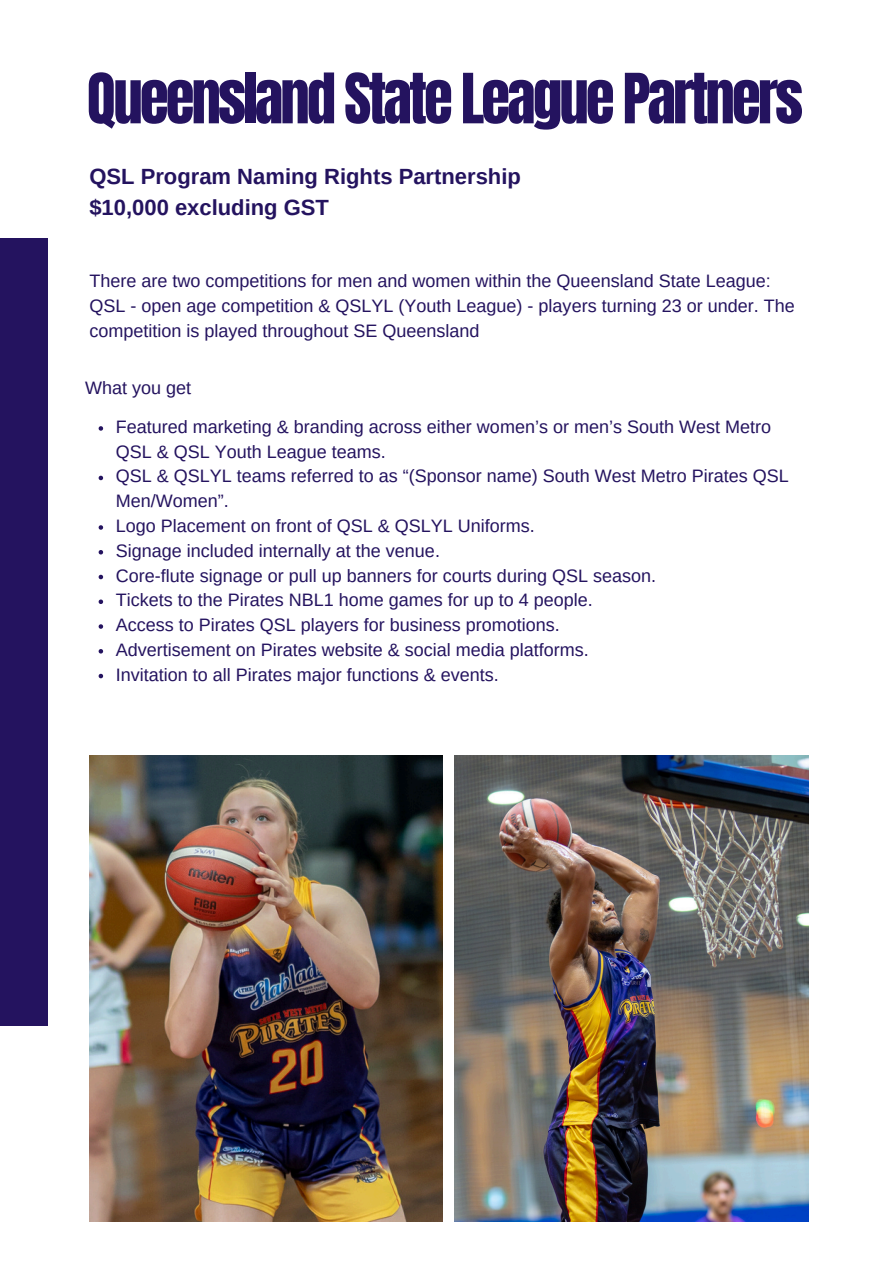
<style>
.page{position:relative;width:894px;height:1264px;background:#fff}
.page>*{position:absolute;margin:0;border:0;box-sizing:border-box;transform-origin:0 0}
.t1{font:58.8px "Anton";letter-spacing:-.05em;color:#24135f}
.t2{font:700 22.05px/30.2px "Arimo";color:#24135f}
.t3{font:18px/24.8px "Arimo";color:#24135f}
</style>
<div class="page">
<img style="left:89px;top:755px;width:354px;height:466px">
<img style="left:454px;top:755px;width:354px;height:466px">
<div style="left:0;top:238px;width:48px;height:787px;background:#24135f"></div>
<svg style="left:99px;top:426px;width:4px;height:4px"></svg>
<svg style="left:99px;top:475px;width:4px;height:5px"></svg>
<svg style="left:99px;top:525px;width:4px;height:4px"></svg>
<svg style="left:99px;top:550px;width:4px;height:4px"></svg>
<svg style="left:99px;top:574px;width:4px;height:5px"></svg>
<svg style="left:99px;top:599px;width:4px;height:5px"></svg>
<svg style="left:99px;top:624px;width:4px;height:4px"></svg>
<svg style="left:99px;top:649px;width:4px;height:4px"></svg>
<svg style="left:99px;top:673px;width:4px;height:5px"></svg>
<p class="t1" style="left:87px;top:56px;width:717px">Queensland State League Partners</p>
<p class="t2" style="left:89px;top:161px;width:433px">QSL Program Naming Rights Partnership $10,000 excluding GST</p>
<p class="t3" style="left:89px;top:269px;width:682px">There are two competitions for men and women within the Queensland State League:</p>
<p class="t3" style="left:89px;top:293px;width:706px">QSL - open age competition &amp; QSLYL (Youth League) - players turning 23 or under. The competition is played throughout SE Queensland</p>
<h1 class="t3" style="left:85px;top:375px;width:107px">What you get</h1>
<h2 class="t3" style="left:116px;top:414px;width:656px">Featured marketing &amp; branding across either women’s or men’s South West Metro<br>QSL &amp; QSL Youth League teams.</h2>
<p class="t3" style="left:116px;top:464px;width:674px">QSL &amp; QSLYL teams referred to as “(Sponsor name) South West Metro Pirates QSL<br>Men/Women”.</p>
<p class="t3" style="left:116px;top:513px;width:420px">Logo Placement on front of QSL &amp; QSLYL Uniforms.</p>
<p class="t3" style="left:116px;top:538px;width:326px">Signage included internally at the venue.</p>
<p class="t3" style="left:116px;top:563px;width:541px">Core-flute signage or pull up banners for courts during QSL season.</p>
<p class="t3" style="left:116px;top:587px;width:478px">Tickets to the Pirates NBL1 home games for up to 4 people.</p>
<p class="t3" style="left:116px;top:612px;width:445px">Access to Pirates QSL players for business promotions.</p>
<p class="t3" style="left:116px;top:637px;width:474px">Advertisement on Pirates website &amp; social media platforms.</p>
<p class="t3" style="left:116px;top:662px;width:384px">Invitation to all Pirates major functions &amp; events.</p>
</div>
